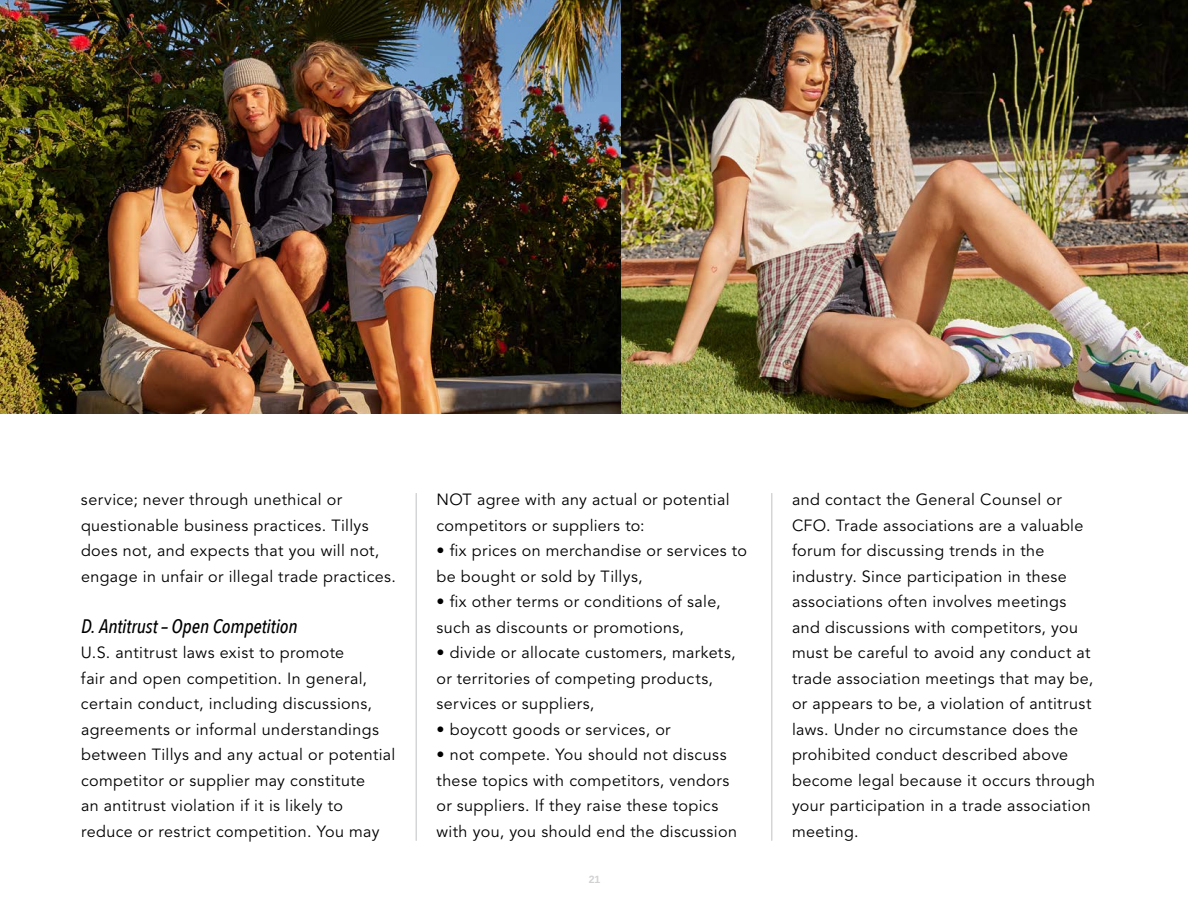
<style>
.page{position:relative;width:1188px;height:918px;background:#fff}
.page>*{position:absolute;margin:0;border:0;box-sizing:border-box;transform-origin:0 0}
.t1{font:italic 500 19.5px "Avenir Next Condensed";letter-spacing:-.01em;color:#000}
.t2{font:16.2px/25.5px "Avenir LT Std";letter-spacing:.025em;color:#000}
.t3{font:700 10.5px "Arimo";color:#d0d1d3}
</style>
<div class="page">
<img style="left:0;top:0;width:1188px;height:414px">
<hr style="left:416px;top:493px;width:1px;height:348px;background:#d1d3d4">
<hr style="left:771px;top:493px;width:1px;height:348px;background:#d1d3d4">
<p class="t2" style="left:81px;top:487px;width:317px">service; never through unethical or questionable business practices. Tillys does not, and expects that you will not, engage in unfair or illegal trade practices.</p>
<h4 class="t1" style="left:81px;top:614px;width:218px">D. Antitrust – Open Competition</h4>
<p class="t2" style="left:81px;top:640px;width:316px">U.S. antitrust laws exist to promote<br>fair and open competition. In general, certain conduct, including discussions, agreements or informal understandings between Tillys and any actual or potential competitor or supplier may constitute<br>an antitrust violation if it is likely to reduce or restrict competition. You may</p>
<p class="t2" style="left:436px;top:487px;width:295px">NOT agree with any actual or potential competitors or suppliers to:</p>
<p class="t2" style="left:437px;top:538px;width:312px">• fix prices on merchandise or services to be bought or sold by Tillys,</p>
<p class="t2" style="left:436px;top:589px;width:286px">• fix other terms or conditions of sale, such as discounts or promotions,</p>
<p class="t2" style="left:436px;top:640px;width:301px">• divide or allocate customers, markets, or territories of competing products, services or suppliers,</p>
<p class="t2" style="left:436px;top:717px;width:236px">• boycott goods or services, or</p>
<p class="t2" style="left:436px;top:742px;width:302px">• not compete. You should not discuss these topics with competitors, vendors or suppliers. If they raise these topics with you, you should end the discussion</p>
<p class="t3" style="left:589px;top:872px;width:13px">21</p>
<p class="t2" style="left:792px;top:487px;width:305px">and contact the General Counsel or CFO. Trade associations are a valuable forum for discussing trends in the industry. Since participation in these associations often involves meetings and discussions with competitors, you must be careful to avoid any conduct at trade association meetings that may be, or appears to be, a violation of antitrust laws. Under no circumstance does the prohibited conduct described above become legal because it occurs through your participation in a trade association meeting.</p>
</div>
